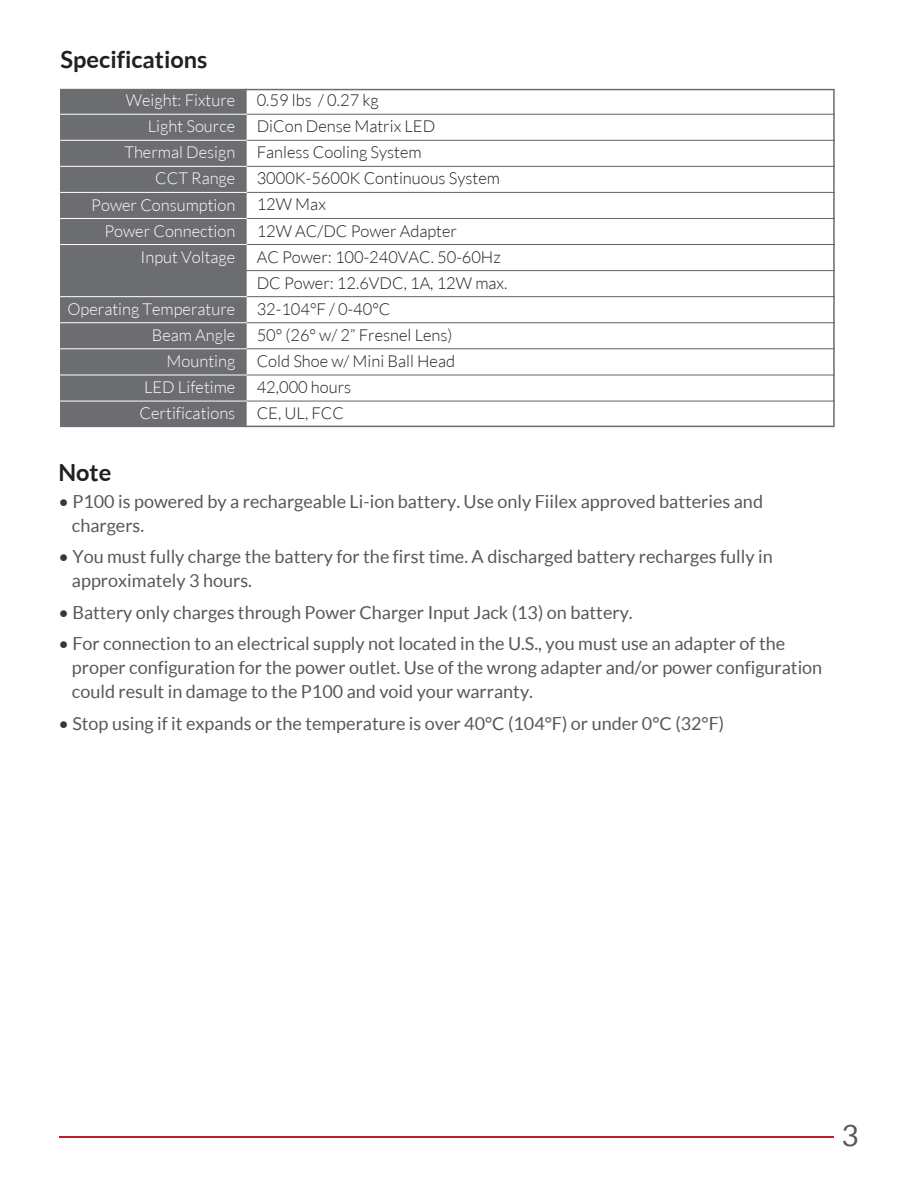
<style>
.page{position:relative;width:918px;height:1188px;background:#fff}
.page>*{position:absolute;margin:0;border:0;box-sizing:border-box;transform-origin:0 0}
.t1{font:29.7px "Lato";color:#57585a}
.t2{font:700 23.55px "Lato";color:#231f20}
.t3{font:18px/24px "Lato";color:#57585a}
.t4{font:300 16.5px/26.1px "Lato";color:#231f20}
.t5{font:300 16.5px/26.1px "Lato";color:#fff;text-align:right}
.s1{color:#393837}
</style>
<div class="page">
<hr style="left:59px;top:1136px;width:775px;height:1px;background:#be1d2c">
<svg style="left:247px;top:89px;width:588px;height:338px"></svg>
<hr style="left:244px;top:401px;width:591px;height:1px;background:#5d6467">
<hr style="left:244px;top:375px;width:591px;height:1px;background:#5d6467">
<hr style="left:244px;top:349px;width:591px;height:1px;background:#5d6467">
<hr style="left:244px;top:322px;width:591px;height:1px;background:#5d6467">
<hr style="left:244px;top:296px;width:591px;height:1px;background:#5d6467">
<hr style="left:244px;top:270px;width:591px;height:1px;background:#5d6467">
<hr style="left:244px;top:244px;width:591px;height:1px;background:#5d6467">
<hr style="left:244px;top:218px;width:591px;height:1px;background:#5d6467">
<hr style="left:244px;top:192px;width:591px;height:1px;background:#5d6467">
<hr style="left:244px;top:166px;width:591px;height:1px;background:#5d6467">
<hr style="left:244px;top:140px;width:591px;height:1px;background:#5d6467">
<hr style="left:244px;top:114px;width:591px;height:1px;background:#5d6467">
<div style="left:60px;top:89px;width:187px;height:338px;background:#6c6d70"></div>
<hr style="left:59px;top:401px;width:188px;height:1px;background:#fff">
<hr style="left:59px;top:375px;width:188px;height:1px;background:#fff">
<hr style="left:59px;top:322px;width:188px;height:1px;background:#fff">
<hr style="left:59px;top:349px;width:188px;height:1px;background:#fff">
<hr style="left:59px;top:296px;width:188px;height:1px;background:#fff">
<hr style="left:59px;top:244px;width:188px;height:1px;background:#fff">
<hr style="left:59px;top:218px;width:188px;height:1px;background:#fff">
<hr style="left:59px;top:192px;width:188px;height:1px;background:#fff">
<hr style="left:59px;top:166px;width:188px;height:1px;background:#fff">
<hr style="left:59px;top:140px;width:188px;height:1px;background:#fff">
<hr style="left:59px;top:114px;width:188px;height:1px;background:#fff">
<h2 class="t2" style="left:61px;top:46px;width:148px">Specifications</h2>
<p class="t5" style="left:91px;top:87px;width:146px">Weight: Fixture<br>Light Source<br>Thermal Design<br>CCT Range<br>Power Consumption<br>Power Connection<br>Input Voltage</p>
<p class="t5" style="left:67px;top:296px;width:170px">Operating Temperature<br>Beam Angle<br>Mounting<br>LED Lifetime<br>Certifications</p>
<p class="t4" style="left:257px;top:87px;width:252px">0.59 lbs / 0.27 kg<br>DiCon Dense Matrix LED<br>Fanless Cooling System<br>3000K-5600K Continuous System<br>12W Max<br>12W AC/DC Power Adapter<br>AC Power: 100-240VAC. 50-60Hz<br>DC Power: 12.6VDC, 1A, 12W max.<br>32-104°F / 0-40°C<br>50° (26° w/ 2” Fresnel Lens)<br>Cold Shoe w/ Mini Ball Head<br>42,000 hours<br>CE, UL, FCC</p>
<h2 class="t2" style="left:58px;top:459px;width:54px">Note</h2>
<p class="t3" style="left:72px;top:489px;width:693px;text-indent:-14px"><span class="s1">•</span> P100 is powered by a rechargeable Li-ion battery. Use only Fiilex approved batteries and chargers.</p>
<p class="t3" style="left:72px;top:545px;width:702px;text-indent:-14px"><span class="s1">•</span> You must fully charge the battery for the first time. A discharged battery recharges fully in approximately 3 hours.</p>
<p class="t3" style="left:58px;top:600px;width:576px"><span class="s1">•</span> Battery only charges through Power Charger Input Jack (13) on battery.</p>
<p class="t3" style="left:72px;top:632px;width:752px;text-indent:-14px"><span class="s1">•</span> For connection to an electrical supply not located in the U.S., you must use an adapter of the proper configuration for the power outlet. Use of the wrong adapter and/or power configuration could result in damage to the P100 and void your warranty.</p>
<p class="t3" style="left:58px;top:711px;width:667px"><span class="s1">•</span> Stop using if it expands or the temperature is over 40°C (104°F) or under 0°C (32°F)</p>
<h1 class="t1" style="left:841px;top:1119px;width:19px">3</h1>
</div>
